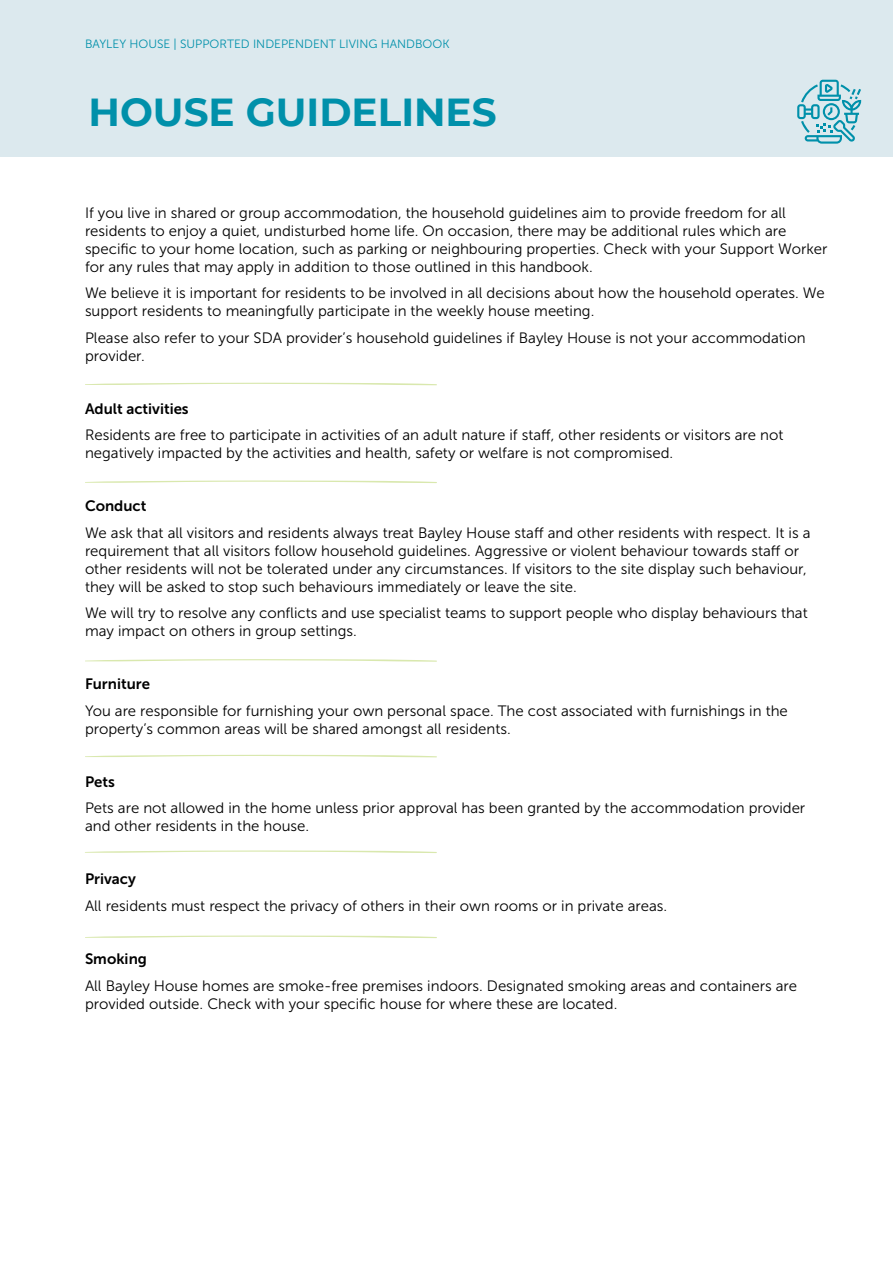
<style>
.page{position:relative;width:893px;height:1263px;background:#fff}
.page>*{position:absolute;margin:0;border:0;box-sizing:border-box;transform-origin:0 0}
.t1{font:700 39px "Montserrat";color:#0090aa}
.t2{font:15px/18px "Museo Sans 300";color:#000}
.t3{font:15px "Museo Sans 700";color:#000}
.t4{font:12px "Museo Sans 300";color:#0090aa}
</style>
<div class="page">
<div style="left:0;top:0;width:893px;height:157px;background:#dce9ee"></div>
<svg style="left:85px;top:383px;width:352px;height:2px"></svg>
<svg style="left:85px;top:480px;width:352px;height:3px"></svg>
<svg style="left:85px;top:659px;width:352px;height:3px"></svg>
<svg style="left:85px;top:755px;width:352px;height:2px"></svg>
<svg style="left:85px;top:850px;width:352px;height:3px"></svg>
<svg style="left:85px;top:935px;width:352px;height:3px"></svg>
<svg style="left:797px;top:80px;width:64px;height:64px"></svg>
<p class="t4" style="left:85px;top:37px;width:366px">BAYLEY HOUSE | SUPPORTED INDEPENDENT LIVING HANDBOOK</p>
<h1 class="t1" style="left:89px;top:84px;width:410px">HOUSE GUIDELINES</h1>
<p class="t2" style="left:85px;top:204px;width:744px">If you live in shared or group accommodation, the household guidelines aim to provide freedom for all residents to enjoy a quiet, undisturbed home life. On occasion, there may be additional rules which are specific to your home location, such as parking or neighbouring properties. Check with your Support Worker for any rules that may apply in addition to those outlined in this handbook.</p>
<p class="t2" style="left:85px;top:284px;width:741px">We believe it is important for residents to be involved in all decisions about how the household operates. We support residents to meaningfully participate in the weekly house meeting.</p>
<p class="t2" style="left:85px;top:329px;width:722px">Please also refer to your SDA provider’s household guidelines if Bayley House is not your accommodation provider.</p>
<p class="t3" style="left:85px;top:400px;width:105px">Adult activities</p>
<p class="t2" style="left:85px;top:426px;width:700px">Residents are free to participate in activities of an adult nature if staff, other residents or visitors are not negatively impacted by the activities and health, safety or welfare is not compromised.</p>
<p class="t3" style="left:85px;top:498px;width:63px">Conduct</p>
<p class="t2" style="left:85px;top:524px;width:727px">We ask that all visitors and residents always treat Bayley House staff and other residents with respect. It is a requirement that all visitors follow household guidelines. Aggressive or violent behaviour towards staff or other residents will not be tolerated under any circumstances. If visitors to the site display such behaviour, they will be asked to stop such behaviours immediately or leave the site.</p>
<p class="t2" style="left:85px;top:604px;width:724px">We will try to resolve any conflicts and use specialist teams to support people who display behaviours that may impact on others in group settings.</p>
<p class="t3" style="left:85px;top:676px;width:67px">Furniture</p>
<p class="t2" style="left:85px;top:702px;width:704px">You are responsible for furnishing your own personal space. The cost associated with furnishings in the property’s common areas will be shared amongst all residents.</p>
<p class="t3" style="left:85px;top:773px;width:31px">Pets</p>
<p class="t2" style="left:85px;top:799px;width:722px">Pets are not allowed in the home unless prior approval has been granted by the accommodation provider and other residents in the house.</p>
<p class="t3" style="left:85px;top:871px;width:52px">Privacy</p>
<p class="t2" style="left:85px;top:897px;width:584px">All residents must respect the privacy of others in their own rooms or in private areas.</p>
<p class="t3" style="left:85px;top:950px;width:63px">Smoking</p>
<p class="t2" style="left:85px;top:976px;width:714px">All Bayley House homes are smoke-free premises indoors. Designated smoking areas and containers are provided outside. Check with your specific house for where these are located.</p>
</div>
